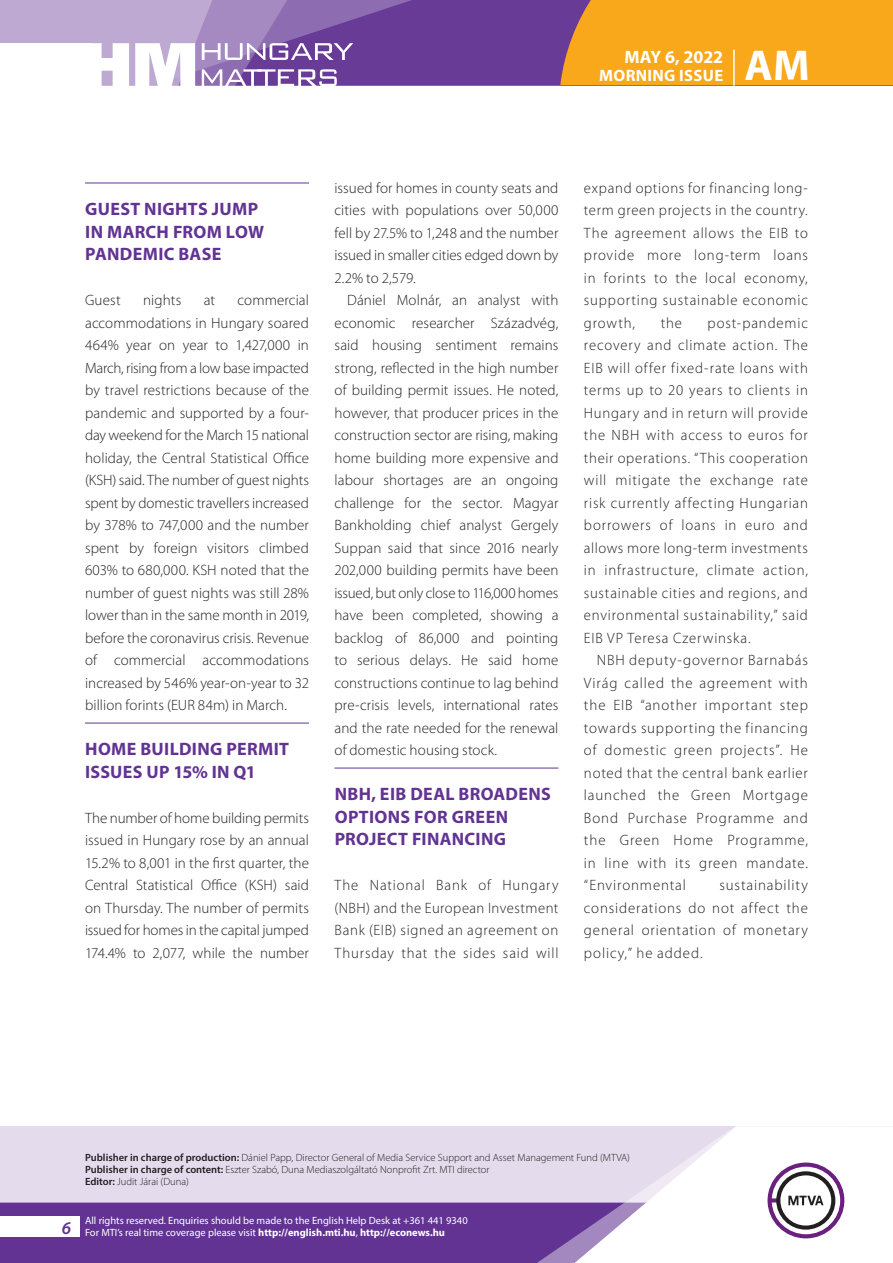
<style>
.page{position:relative;width:893px;height:1263px;background:#fff}
.page>*{position:absolute;margin:0;border:0;box-sizing:border-box;transform-origin:0 0}
.t1{font:700 43.35px "Myriad Pro";color:#fff}
._01_cimsor{font:700 18px/22.5px "Myriad Pro";letter-spacing:.02em;color:#623393}
.t2{font:700 18px "Myriad Pro";color:#fff}
.t3{font:700 16.5px "Myriad Pro";letter-spacing:.02em;color:#fff}
._03_kenyer_szöveg-1{font:300 15px/22.5px "Myriad Pro";letter-spacing:.02em;color:#231f20;text-align:justify}
._03_kenyer_szöveg-2{font:300 15px/22.5px "Myriad Pro";letter-spacing:.055em;color:#231f20;text-align:justify}
.t4{font:300 10.5px "Myriad Pro";color:#231f20}
.t5{font:10.5px/12px "Myriad Pro";color:#fff}
.s1{font-weight:600}
.s2{font-weight:700}
</style>
<div class="page">
<div style="left:0;top:1126px;width:893px;height:137px;background:#e4dcec"></div>
<div style="left:0;top:1202px;width:506px;height:61px;background:#623393"></div>
<svg style="left:506px;top:1202px;width:69px;height:61px;background:#6b3e99"></svg>
<svg style="left:575px;top:1126px;width:318px;height:137px"></svg>
<div style="left:0;top:1216px;width:79px;height:20px;background:#fff"></div>
<div style="left:0;top:0;width:893px;height:85px;background:#683b97"></div>
<div style="left:560px;top:0;width:333px;height:85px;background:#f9a71b"></div>
<hr style="left:733px;top:49px;width:2px;height:37px;background:#fff">
<svg style="left:0;top:0;width:479px;height:86px"></svg>
<hr style="left:85px;top:183px;width:224px;height:1px;background:#623393">
<hr style="left:85px;top:723px;width:224px;height:1px;background:#623393">
<hr style="left:334px;top:768px;width:224px;height:1px;background:#623393">
<p class="t2" style="left:624px;top:45px;width:100px">MAY 6, 2022</p>
<p class="t3" style="left:599px;top:65px;width:125px">MORNING ISSUE</p>
<h1 class="t1" style="left:745px;top:37px;width:67px">AM</h1>
<p class="_01_cimsor" style="left:85px;top:197px;width:180px">GUEST NIGHTS JUMP<br>IN MARCH FROM LOW<br>PANDEMIC BASE</p>
<p class="_03_kenyer_szöveg-1" style="left:85px;top:289px;width:37px">Guest</p>
<p class="_03_kenyer_szöveg-1" style="left:143px;top:289px;width:40px">nights</p>
<p class="_03_kenyer_szöveg-1" style="left:204px;top:289px;width:13px">at</p>
<p class="_03_kenyer_szöveg-1" style="left:85px;top:289px;width:225px;text-indent:153px">commercial accommodations in Hungary soared 464% year on year to 1,427,000 in March, rising from a low base impacted by travel restrictions because of the pandemic and supported by a four&shy;day weekend for the March 15 national holiday, the Central Statistical Office (KSH) said. The number of guest nights spent by domestic travellers increased by 378% to 747,000 and the number spent by foreign visitors climbed 603% to 680,000. KSH noted that the number of guest nights was still 28% lower than in the same month in 2019, before the coronavirus crisis. Revenue of commercial accommodations increased by 546% year-on-year to 32 billion forints (EUR 84m) in March.</p>
<p class="_01_cimsor" style="left:85px;top:737px;width:205px">HOME BUILDING PERMIT<br>ISSUES UP 15% IN Q1</p>
<p class="_03_kenyer_szöveg-1" style="left:85px;top:806px;width:225px">The number of home building permits issued in Hungary rose by an annual 15.2% to 8,001 in the first quarter, the Central Statistical Office (KSH) said on Thursday. The number of permits issued for homes in the capital jumped 174.4% to 2,077, while the number</p>
<p class="_03_kenyer_szöveg-1" style="left:334px;top:176px;width:225px">issued for homes in county seats and cities with populations over 50,000 fell by 27.5% to 1,248 and the number issued in smaller cities edged down by 2.2% to 2,579.</p>
<p class="_03_kenyer_szöveg-2" style="left:334px;top:289px;width:225px;text-indent:13px">Dániel Molnár, an analyst with economic researcher Századvég, said housing sentiment remains strong, reflected in the high number of building permit issues. He noted, however, that producer prices in the construction sector are rising, making home building more expensive and labour shortages are an ongoing challenge for the sector. Magyar Bankholding chief analyst Gergely Suppan said that since 2016 nearly 202,000 building permits have been issued, but only close to 116,000 homes have been completed, showing a backlog of 86,000 and pointing to serious delays. He said home constructions continue to lag behind pre-crisis levels, international rates and the rate needed for the renewal of domestic housing stock.</p>
<p class="_01_cimsor" style="left:335px;top:782px;width:218px">NBH, EIB DEAL BROADENS<br>OPTIONS FOR GREEN<br>PROJECT FINANCING</p>
<p class="_03_kenyer_szöveg-1" style="left:334px;top:874px;width:225px">The National Bank of Hungary (NBH) and the European Investment Bank (EIB) signed an agreement on Thursday that the sides said will</p>
<p class="_03_kenyer_szöveg-1" style="left:584px;top:176px;width:225px">expand options for financing long&shy;term green projects in the country.<br>The agreement allows the EIB to provide more long-term loans in forints to the local economy, supporting sustainable economic growth,</p>
<p class="_03_kenyer_szöveg-1" style="left:584px;top:311px;width:225px;text-indent:124px">post-pandemic recovery and climate action. The EIB will offer fixed-rate loans with terms up to 20 years to clients in Hungary and in return will provide the NBH with access to euros for their operations. “This cooperation will mitigate the exchange rate risk currently affecting Hungarian borrowers of loans in euro and allows more long-term investments in infrastructure, climate action, sustainable cities and regions, and environmental sustainability,” said EIB VP Teresa Czerwinska.</p>
<p class="_03_kenyer_szöveg-2" style="left:584px;top:649px;width:225px;text-indent:13px">NBH deputy-governor Barnabás Virág called the agreement with the EIB “another important step towards supporting the financing of domestic green projects”. He noted that the central bank earlier launched the Green Mortgage Bond Purchase Programme and the Green Home Programme, in line with its green mandate. “Environmental</p>
<p class="_03_kenyer_szöveg-1" style="left:661px;top:311px;width:23px">the</p>
<p class="_03_kenyer_szöveg-2" style="left:584px;top:874px;width:225px;text-indent:136px">sustainability considerations do not affect the general orientation of monetary policy,” he added.</p>
<p class="t4" style="left:85px;top:1151px;width:546px"><span class="s1">Publisher in charge of production:</span> Dániel Papp, Director General of Media Service Support and Asset Management Fund (MTVA)</p>
<p class="t4" style="left:85px;top:1163px;width:406px"><span class="s1">Publisher in charge of content:</span> Eszter Szabó, Duna Mediaszolgáltató Nonprofit Zrt. MTI director</p>
<p class="t4" style="left:85px;top:1175px;width:105px"><span class="s1">Editor:</span> Judit Járai (Duna)</p>
<p class="t5" style="left:62px;top:1214px;width:407px;text-indent:23px">All rights reserved. Enquiries should be made to the English Help Desk at +361 441 9340<br><sup>6</sup> For MTI’s real time coverage please visit <span class="s2">http://english.mti.hu</span>, <span class="s2">http://econews.hu</span></p>
</div>
